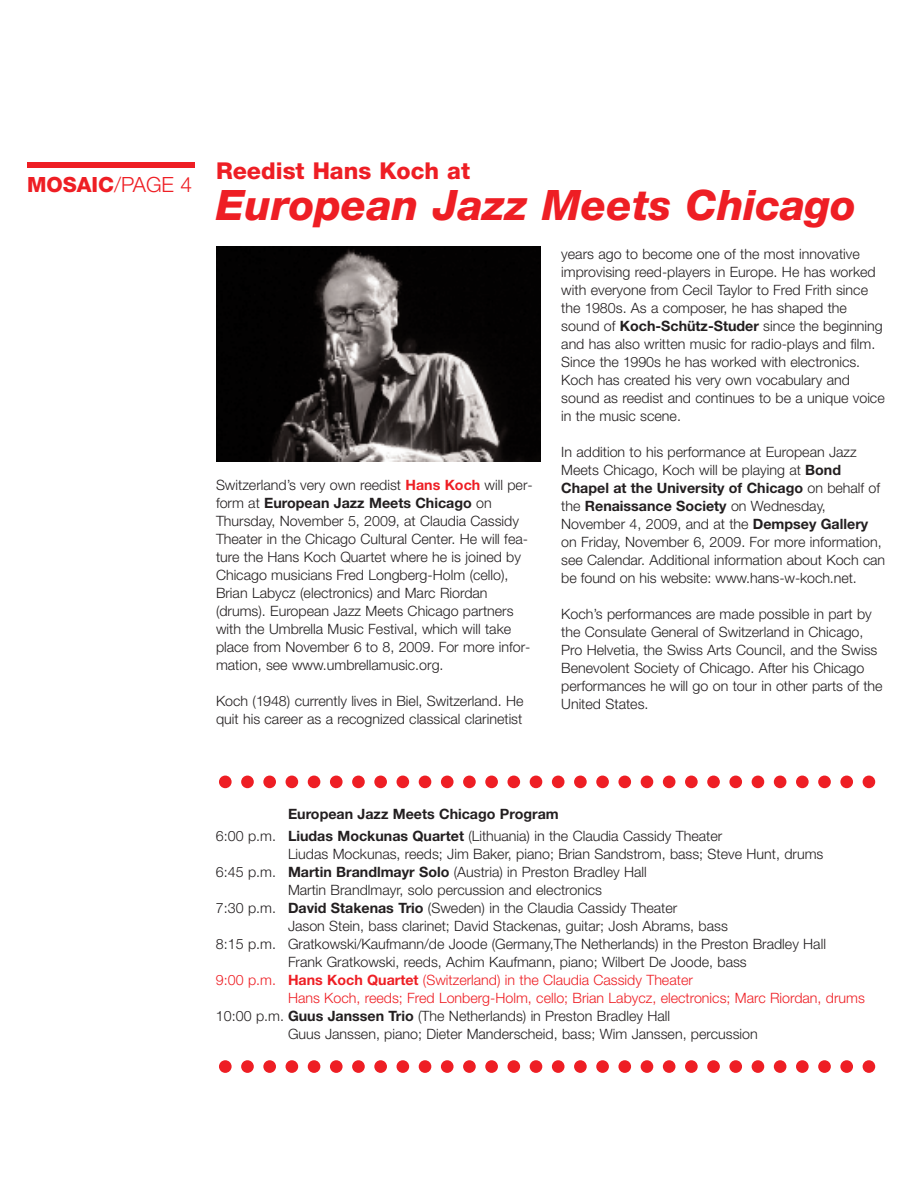
<style>
.page{position:relative;width:918px;height:1188px;background:#fff}
.page>*{position:absolute;margin:0;border:0;box-sizing:border-box;transform-origin:0 0}
.t1{font:700 54px "Futura";color:#ee1e24}
.t2{font:italic 800 42px "Helvetica Neue";color:#ee1e24}
.t3{font:800 23.25px "Helvetica Neue";color:#ee1e24}
.t4{font:800 21px "Helvetica Neue";color:#ee1e24}
.t5{font:300 14.25px/18px "Helvetica Neue";color:#231f20}
.t6{font:300 14.25px "Helvetica Neue";color:#ee1e24}
.t7{font:700 14.25px/22.5px "Helvetica Neue";color:#231f20}
.s1{font-weight:300}
.s2{font-weight:700;color:#ee1e24}
.s3{font-weight:700}
</style>
<div class="page">
<img style="left:216px;top:247px;width:324px;height:214px">
<div style="left:27px;top:162px;width:168px;height:6px;background:#ee1e24"></div>
<h3 class="t4" style="left:27px;top:177px;width:167px">MOSAIC<span class="s1">/PAGE 4</span></h3>
<h3 class="t3" style="left:216px;top:162px;width:256px">Reedist Hans Koch at</h3>
<h2 class="t2" style="left:216px;top:190px;width:642px">European Jazz Meets Chicago</h2>
<p class="t5" style="left:216px;top:477px;width:318px">Switzerland’s very own reedist <span class="s2">Hans Koch</span> will per&shy;form at <span class="s3">European Jazz Meets Chicago</span> on Thursday, November 5, 2009, at Claudia Cassidy Theater in the Chicago Cultural Center. He will fea&shy;ture the Hans Koch Quartet where he is joined by Chicago musicians Fred Longberg-Holm (cello), Brian Labycz (electronics) and Marc Riordan (drums). European Jazz Meets Chicago partners with the Umbrella Music Festival, which will take place from November 6 to 8, 2009. For more infor&shy;mation, see www.umbrellamusic.org.</p>
<p class="t5" style="left:216px;top:693px;width:309px">Koch (1948) currently lives in Biel, Switzerland. He quit his career as a recognized classical clarinetist</p>
<p class="t5" style="left:561px;top:246px;width:325px">years ago to become one of the most innovative improvising reed-players in Europe. He has worked with everyone from Cecil Taylor to Fred Frith since the 1980s. As a composer, he has shaped the sound of <span class="s3">Koch-Schütz-Studer</span> since the beginning and has also written music for radio-plays and film.<br>Since the 1990s he has worked with electronics.<br>Koch has created his very own vocabulary and sound as reedist and continues to be a unique voice in the music scene.</p>
<p class="t5" style="left:561px;top:444px;width:326px">In addition to his performance at European Jazz Meets Chicago, Koch will be playing at <span class="s3">Bond Chapel at the University of Chicago</span> on behalf of the <span class="s3">Renaissance Society</span> on Wednesday, November 4, 2009, and at the <span class="s3">Dempsey Gallery </span>on Friday, November 6, 2009. For more information, see Calendar. Additional information about Koch can be found on his website: www.hans-w-koch.net.</p>
<p class="t5" style="left:561px;top:606px;width:323px">Koch’s performances are made possible in part by the Consulate General of Switzerland in Chicago, Pro Helvetia, the Swiss Arts Council, and the Swiss Benevolent Society of Chicago. After his Chicago performances he will go on tour in other parts of the United States.</p>
<h1 class="t1" style="left:216px;top:742px;width:664px">..............................</h1>
<p class="t7" style="left:216px;top:804px;width:508px;text-indent:72px">European Jazz Meets Chicago Program<br><span class="s1">6:00 p.m.</span> Liudas Mockunas Quartet <span class="s1">(Lithuania) in the Claudia Cassidy Theater</span></p>
<p class="t5" style="left:288px;top:846px;width:537px">Liudas Mockunas, reeds; Jim Baker, piano; Brian Sandstrom, bass; Steve Hunt, drums</p>
<p class="t5" style="left:216px;top:864px;width:432px">6:45 p.m. <span class="s3">Martin Brandlmayr Solo</span> (Austria) in Preston Bradley Hall</p>
<p class="t5" style="left:288px;top:882px;width:315px">Martin Brandlmayr, solo percussion and electronics</p>
<p class="t5" style="left:216px;top:900px;width:463px">7:30 p.m. <span class="s3">David Stakenas Trio</span> (Sweden) in the Claudia Cassidy Theater</p>
<p class="t5" style="left:288px;top:918px;width:441px">Jason Stein, bass clarinet; David Stackenas, guitar; Josh Abrams, bass</p>
<p class="t5" style="left:216px;top:936px;width:611px">8:15 p.m. Gratkowski/Kaufmann/de Joode (Germany,The Netherlands) in the Preston Bradley Hall</p>
<p class="t5" style="left:288px;top:954px;width:460px">Frank Gratkowski, reeds, Achim Kaufmann, piano; Wilbert De Joode, bass</p>
<p class="t6" style="left:216px;top:975px;width:478px">9:00 p.m. <span class="s3">Hans Koch Quartet</span> (Switzerland) in the Claudia Cassidy Theater</p>
<p class="t6" style="left:288px;top:993px;width:579px">Hans Koch, reeds; Fred Lonberg-Holm, cello; Brian Labycz, electronics; Marc Riordan, drums</p>
<p class="t5" style="left:216px;top:1008px;width:456px">10:00 p.m. <span class="s3">Guus Janssen Trio</span> (The Netherlands) in Preston Bradley Hall</p>
<p class="t5" style="left:288px;top:1026px;width:471px">Guus Janssen, piano; Dieter Manderscheid, bass; Wim Janssen, percussion</p>
<h1 class="t1" style="left:216px;top:1027px;width:664px">..............................</h1>
</div>
